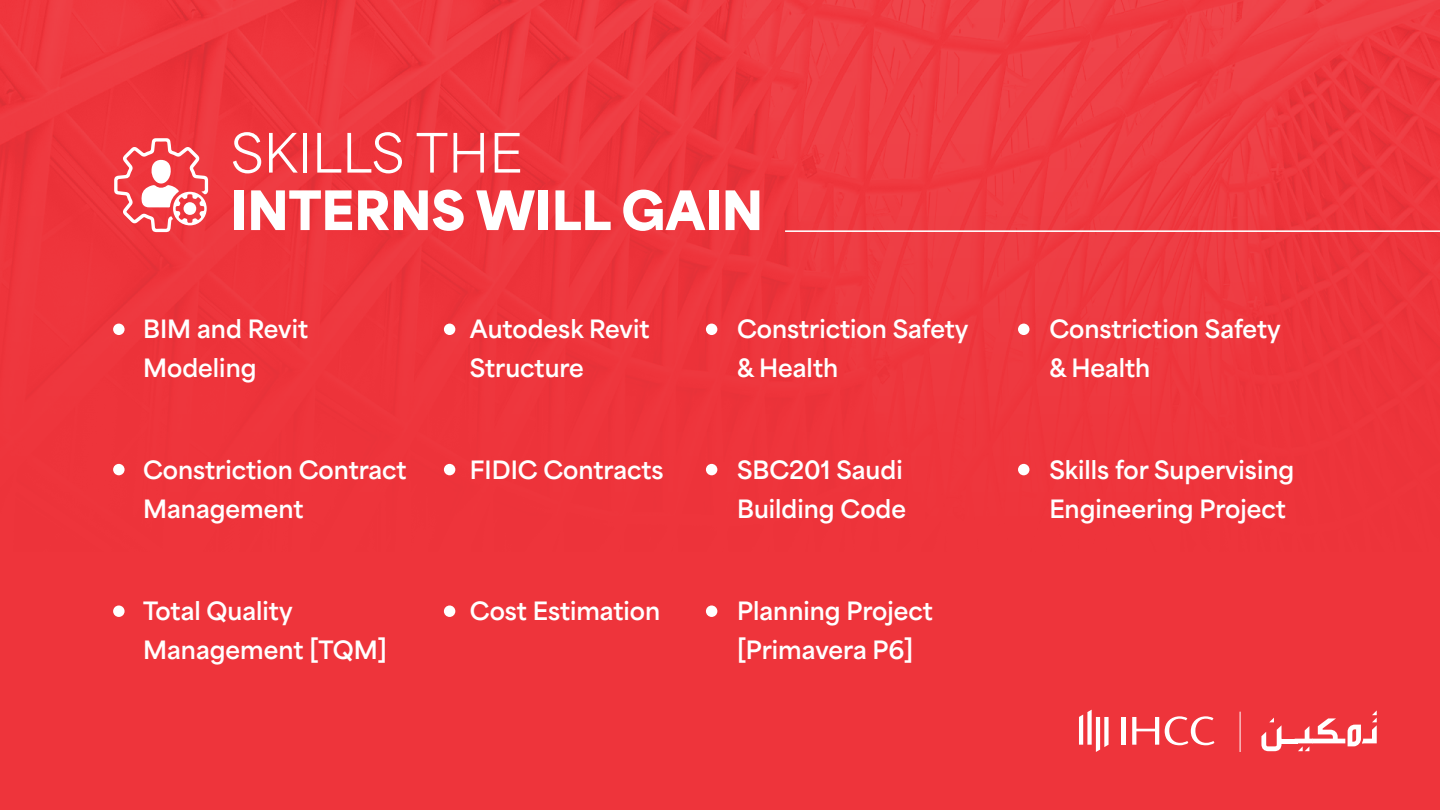
<style>
.page{position:relative;width:1440px;height:810px;background:#fff}
.page>*{position:absolute;margin:0;border:0;box-sizing:border-box;transform-origin:0 0}
.t1{font:900 50.85px "Area Normal";color:#fff}
.t2{font:50.85px "Area Normal";color:#fff}
.t3{font:700 23.7px/39.1px "Area Normal";color:#fff}
</style>
<div class="page">
<img style="left:0;top:0;width:1440px;height:810px">
<hr style="left:785px;top:230px;width:655px;height:2px;background:#fff">
<svg style="left:1261px;top:718px;width:21px;height:33px"></svg>
<hr style="left:1281px;top:739px;width:17px;height:4px;background:#fff">
<svg style="left:1295px;top:710px;width:82px;height:41px"></svg>
<hr style="left:1121px;top:717px;width:4px;height:28px;background:#fff">
<svg style="left:1132px;top:717px;width:27px;height:28px"></svg>
<svg style="left:1165px;top:716px;width:49px;height:29px"></svg>
<svg style="left:1079px;top:710px;width:30px;height:42px"></svg>
<hr style="left:1240px;top:712px;width:1px;height:40px;background:#fff">
<svg style="left:114px;top:138px;width:94px;height:94px"></svg>
<div style="left:183px;top:202px;width:13px;height:13px;background:#fff;border-radius:50%"></div>
<div style="left:113px;top:324px;width:12px;height:11px;background:#fff;border-radius:50%"></div>
<div style="left:113px;top:464px;width:12px;height:11px;background:#fff;border-radius:50%"></div>
<div style="left:113px;top:606px;width:12px;height:11px;background:#fff;border-radius:50%"></div>
<div style="left:444px;top:324px;width:11px;height:11px;background:#fff;border-radius:50%"></div>
<div style="left:444px;top:464px;width:11px;height:11px;background:#fff;border-radius:50%"></div>
<div style="left:444px;top:606px;width:11px;height:11px;background:#fff;border-radius:50%"></div>
<div style="left:706px;top:324px;width:11px;height:11px;background:#fff;border-radius:50%"></div>
<div style="left:706px;top:464px;width:11px;height:11px;background:#fff;border-radius:50%"></div>
<div style="left:706px;top:606px;width:11px;height:11px;background:#fff;border-radius:50%"></div>
<div style="left:1018px;top:324px;width:11px;height:11px;background:#fff;border-radius:50%"></div>
<div style="left:1018px;top:464px;width:11px;height:11px;background:#fff;border-radius:50%"></div>
<h1 class="t2" style="left:231px;top:108px;width:293px">SKILLS THE</h1>
<h1 class="t1" style="left:231px;top:164px;width:534px">INTERNS WILL GAIN</h1>
<p class="t3" style="left:143px;top:306px;width:166px">BIM and Revit<br>Modeling</p>
<p class="t3" style="left:143px;top:448px;width:265px">Constriction Contract<br>Management</p>
<p class="t3" style="left:143px;top:589px;width:245px">Total Quality<br>Management [TQM]</p>
<p class="t3" style="left:470px;top:306px;width:181px">Autodesk Revit<br>Structure</p>
<p class="t3" style="left:737px;top:306px;width:233px">Constriction Safety &amp; Health</p>
<p class="t3" style="left:1049px;top:306px;width:233px">Constriction Safety &amp; Health</p>
<p class="t3" style="left:470px;top:448px;width:195px">FIDIC Contracts</p>
<p class="t3" style="left:737px;top:448px;width:170px">SBC201 Saudi<br>Building Code</p>
<p class="t3" style="left:1049px;top:448px;width:246px">Skills for Supervising<br>Engineering Project</p>
<p class="t3" style="left:470px;top:589px;width:192px">Cost Estimation</p>
<p class="t3" style="left:737px;top:589px;width:197px">Planning Project [Primavera P6]</p>
</div>
